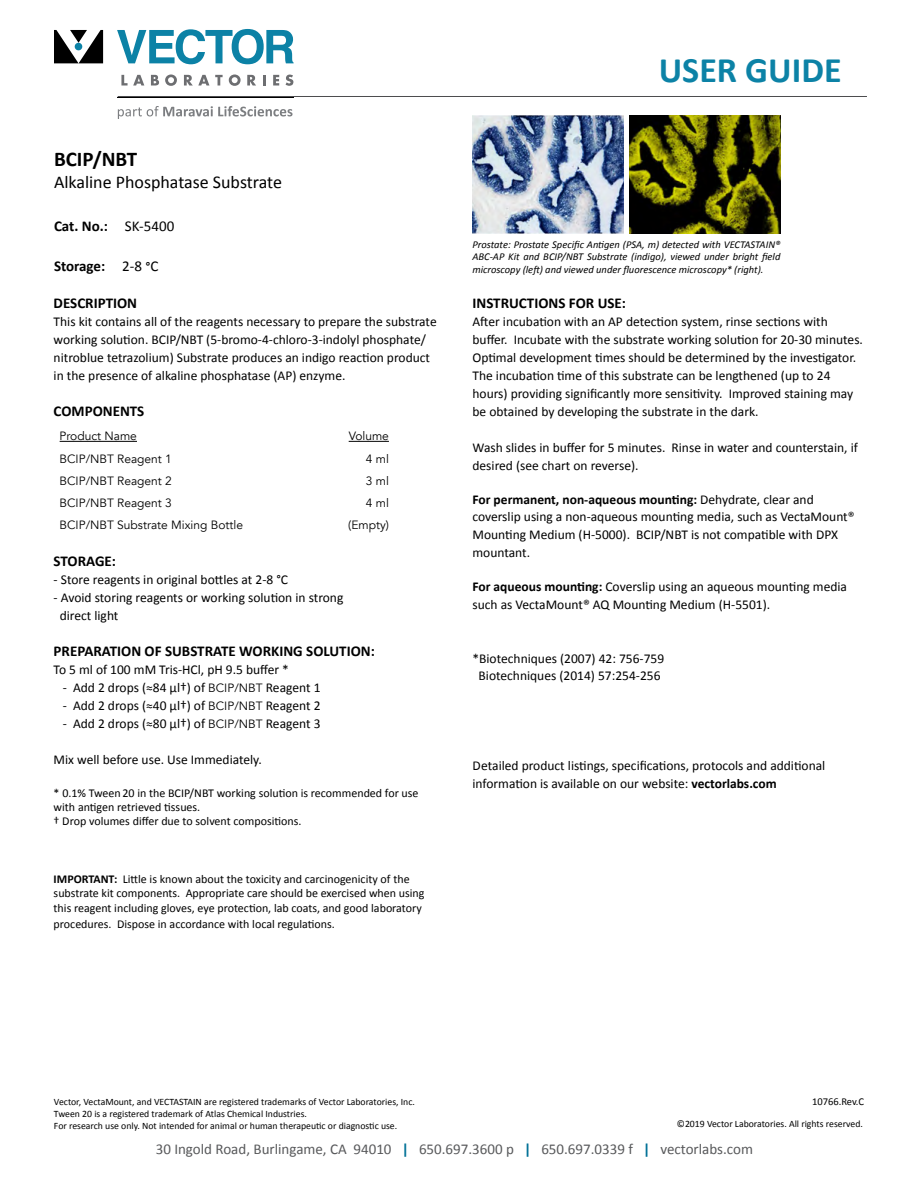
<style>
.page{position:relative;width:918px;height:1188px;background:#fff}
.page>*{position:absolute;margin:0;border:0;box-sizing:border-box;transform-origin:0 0}
.t1{font:700 36px "Calibri";color:#0c82a6}
.t2{font:700 21px "Calibri";color:#000}
.t3{font:18px "Calibri";color:#000}
.t4{font:700 15px "Calibri";color:#000}
.t5{font:15px "Calibri";color:#58595b}
.t6{font:13.5px/18px "Calibri";color:#000}
.t7{font:12px/14.4px "Calibri";color:#000}
.t8{font:12px "Avenir";color:#000}
.t9{font:italic 10.5px/12.6px "Calibri";color:#000;text-align:justify}
.t10{font:10.5px "Calibri";color:#000}
.t11{font:9.75px/12px "Calibri";color:#000}
.s1{font-weight:400}
.s2{font-family:"Avenir";font-size:12px}
.s3{font-weight:700}
.s4{font-weight:700;color:#007197}
</style>
<div class="page">
<hr style="left:60px;top:441px;width:77px;height:1px;background:#000">
<hr style="left:349px;top:441px;width:40px;height:1px;background:#000">
<img style="left:472px;top:116px;width:151px;height:118px">
<img style="left:630px;top:116px;width:150px;height:118px">
<svg style="left:54px;top:30px;width:49px;height:33px"></svg>
<svg style="left:117px;top:29px;width:177px;height:35px"></svg>
<svg style="left:118px;top:106px;width:175px;height:13px"></svg>
<svg style="left:121px;top:75px;width:23px;height:11px"></svg>
<svg style="left:151px;top:75px;width:8px;height:11px"></svg>
<svg style="left:165px;top:74px;width:12px;height:12px"></svg>
<svg style="left:184px;top:75px;width:25px;height:11px"></svg>
<svg style="left:215px;top:75px;width:8px;height:11px"></svg>
<svg style="left:229px;top:74px;width:12px;height:12px"></svg>
<svg style="left:247px;top:75px;width:9px;height:11px"></svg>
<svg style="left:263px;top:75px;width:2px;height:11px"></svg>
<svg style="left:273px;top:75px;width:6px;height:11px"></svg>
<svg style="left:286px;top:75px;width:7px;height:11px"></svg>
<hr style="left:117px;top:97px;width:177px;height:1px;background:#000">
<hr style="left:118px;top:96px;width:749px;height:1px;background:#4d4d4f">
<h2 class="t2" style="left:54px;top:146px;width:85px">BCIP/NBT</h2>
<h3 class="t3" style="left:54px;top:170px;width:230px">Alkaline Phosphatase Substrate</h3>
<p class="t4" style="left:54px;top:216px;width:122px">Cat. No.: <span class="s1">SK-5400</span></p>
<p class="t4" style="left:54px;top:256px;width:106px">Storage: <span class="s1">2-8 °C</span></p>
<p class="t4" style="left:54px;top:293px;width:85px">DESCRIPTION</p>
<p class="t6" style="left:54px;top:313px;width:385px">This kit contains all of the reagents necessary to prepare the substrate working solution. BCIP/NBT (5-bromo-4-chloro-3-indolyl phosphate/ nitroblue tetrazolium) Substrate produces an indigo reaction product in the presence of alkaline phosphatase (AP) enzyme.</p>
<p class="t4" style="left:54px;top:401px;width:92px">COMPONENTS</p>
<p class="t8" style="left:60px;top:429px;width:79px">Product Name</p>
<p class="t8" style="left:349px;top:429px;width:42px">Volume</p>
<p class="t8" style="left:60px;top:451px;width:114px">BCIP/NBT Reagent 1</p>
<p class="t8" style="left:366px;top:451px;width:25px">4 ml</p>
<p class="t8" style="left:60px;top:474px;width:114px">BCIP/NBT Reagent 2</p>
<p class="t8" style="left:366px;top:474px;width:25px">3 ml</p>
<p class="t8" style="left:60px;top:496px;width:114px">BCIP/NBT Reagent 3</p>
<p class="t8" style="left:366px;top:496px;width:25px">4 ml</p>
<p class="t8" style="left:60px;top:518px;width:185px">BCIP/NBT Substrate Mixing Bottle</p>
<p class="t8" style="left:348px;top:518px;width:42px">(Empty)</p>
<p class="t4" style="left:54px;top:552px;width:64px">STORAGE:</p>
<p class="t6" style="left:54px;top:571px;width:236px">- Store reagents in original bottles at 2-8 °C</p>
<p class="t6" style="left:60px;top:589px;width:285px;text-indent:-6px">- Avoid storing reagents or working solution in strong direct light</p>
<p class="t4" style="left:54px;top:642px;width:323px">PREPARATION OF SUBSTRATE WORKING SOLUTION:</p>
<p class="t6" style="left:54px;top:661px;width:237px">To 5 ml of 100 mM Tris-HCl, pH 9.5 buffer *</p>
<p class="t6" style="left:63px;top:679px;width:259px">- Add 2 drops (≈84 µl†) of <span class="s2">BCIP/NBT</span> Reagent 1</p>
<p class="t6" style="left:63px;top:697px;width:259px">- Add 2 drops (≈40 µl†) of <span class="s2">BCIP/NBT</span> Reagent 2</p>
<p class="t6" style="left:63px;top:715px;width:259px">- Add 2 drops (≈80 µl†) of <span class="s2">BCIP/NBT</span> Reagent 3</p>
<p class="t6" style="left:54px;top:751px;width:210px">Mix well before use. Use Immediately.</p>
<p class="t7" style="left:54px;top:786px;width:366px">* 0.1% Tween 20 in the BCIP/NBT working solution is recommended for use with antigen retrieved tissues.<br>† Drop volumes differ due to solvent compositions.</p>
<p class="t7" style="left:54px;top:872px;width:372px"><span class="s3">IMPORTANT:</span> Little is known about the toxicity and carcinogenicity of the substrate kit components. Appropriate care should be exercised when using this reagent including gloves, eye protection, lab coats, and good laboratory</p>
<p class="t7" style="left:54px;top:917px;width:283px">procedures. Dispose in accordance with local regulations.</p>
<h1 class="t1" style="left:659px;top:47px;width:184px">USER GUIDE</h1>
<p class="t9" style="left:472px;top:237px;width:309px">Prostate: Prostate Specific Antigen (PSA, m) detected with VECTASTAIN® ABC-AP Kit and BCIP/NBT Substrate (indigo), viewed under bright field microscopy (left) and viewed under fluorescence microscopy* (right).</p>
<p class="t4" style="left:472px;top:293px;width:155px">INSTRUCTIONS FOR USE:</p>
<p class="t6" style="left:472px;top:313px;width:392px">After incubation with an AP detection system, rinse sections with buffer. Incubate with the substrate working solution for 20-30 minutes.<br>Optimal development times should be determined by the investigator.<br>The incubation time of this substrate can be lengthened (up to 24 hours) providing significantly more sensitivity. Improved staining may be obtained by developing the substrate in the dark.</p>
<p class="t6" style="left:472px;top:438px;width:387px">Wash slides in buffer for 5 minutes. Rinse in water and counterstain, if desired (see chart on reverse).</p>
<p class="t6" style="left:472px;top:492px;width:384px;line-height:16.5px"><span class="s3">For permanent, non-aqueous mounting:</span> Dehydrate, clear and coverslip using a non-aqueous mounting media, such as VectaMount®</p>
<p class="t6" style="left:472px;top:525px;width:367px">Mounting Medium (H-5000). BCIP/NBT is not compatible with DPX mountant.</p>
<p class="t6" style="left:472px;top:578px;width:376px"><span class="s3">For aqueous mounting:</span> Coverslip using an aqueous mounting media such as VectaMount® AQ Mounting Medium (H-5501).</p>
<p class="t6" style="left:472px;top:651px;width:193px;line-height:16.5px;text-align:center">*Biotechniques (2007) 42: 756-759<br>Biotechniques (2014) 57:254-256</p>
<p class="t6" style="left:472px;top:756px;width:354px">Detailed product listings, specifications, protocols and additional information is available on our website: <span class="s3">vectorlabs.com</span></p>
<p class="t10" style="left:812px;top:1094px;width:53px">10766.Rev.C</p>
<p class="t11" style="left:677px;top:1118px;width:188px">©2019 Vector Laboratories. All rights reserved.</p>
<p class="t11" style="left:54px;top:1096px;width:362px">Vector, VectaMount, and VECTASTAIN are registered trademarks of Vector Laboratories, Inc.<br>Tween 20 is a registered trademark of Atlas Chemical Industries.<br>For research use only. Not intended for animal or human therapeutic or diagnostic use.</p>
<p class="t5" style="left:156px;top:1139px;width:599px">30 Ingold Road, Burlingame, CA 94010 <span class="s4">|</span> 650.697.3600 p <span class="s4">|</span> 650.697.0339 f <span class="s4">|</span> vectorlabs.com</p>
</div>
